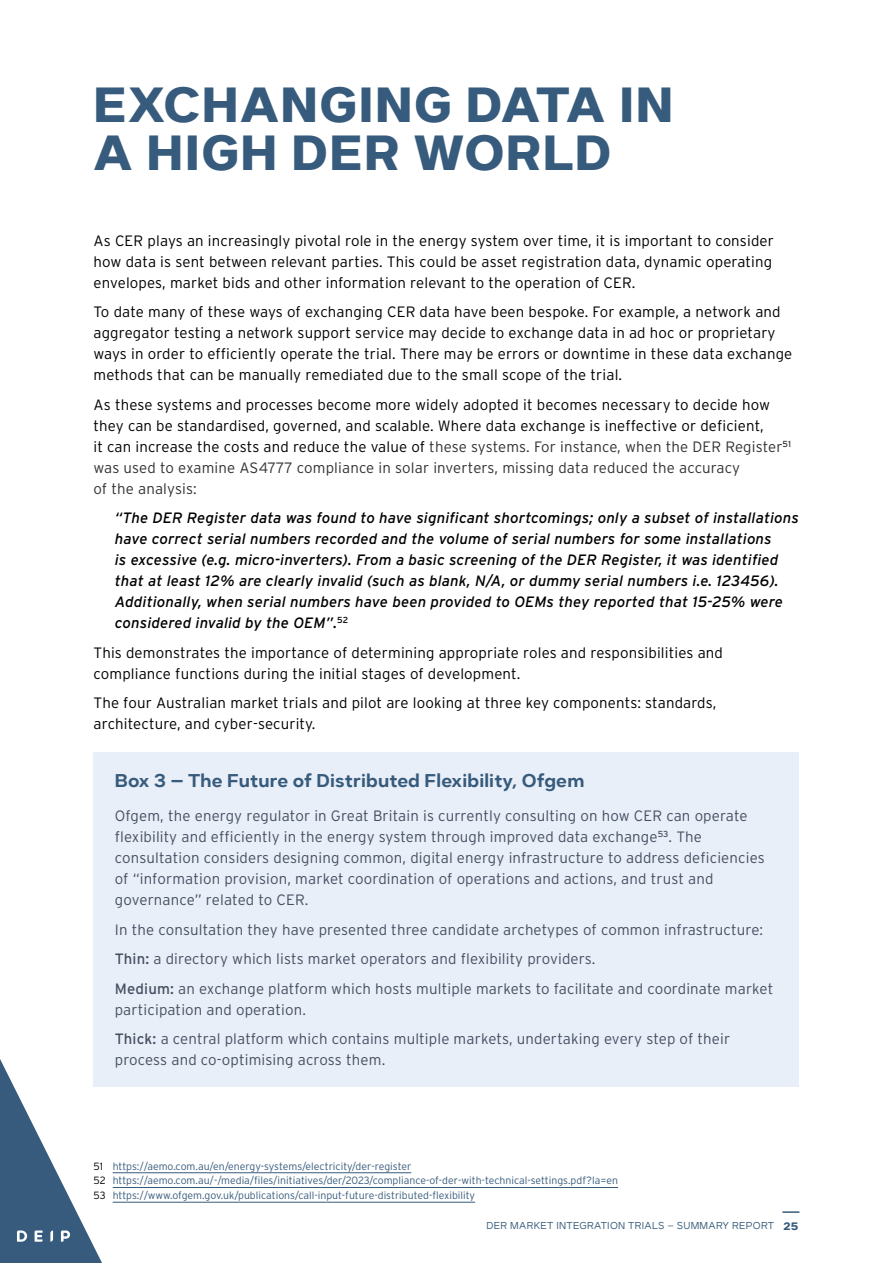
<style>
.page{position:relative;width:893px;height:1263px;background:#fff}
.page>*{position:absolute;margin:0;border:0;box-sizing:border-box;transform-origin:0 0}
.t1{font:700 48px/48px "Dexa Pro";letter-spacing:.03em;color:#375b7c}
.t2{font:600 18px "Dexa Pro";letter-spacing:.01em;color:#375b7c}
.t3{font:300 15px/21px "Interstate";letter-spacing:.01em;color:#000}
.t4{font:300 15px/21px "Interstate";letter-spacing:.01em;color:#465062}
.t5{font:italic 15px/21px "Interstate";letter-spacing:.01em;color:#000}
.t6{font:300 10.5px/14.7px "Interstate";color:#375b7c}
.t7{font:9.75px "Dexa Pro";letter-spacing:.03em;color:#375b7c}
.s1{color:#333}
.s2{font-weight:400}
.s3{color:#000}
.s4{font-weight:700;font-size:10.5px}
</style>
<div class="page">
<svg style="left:782px;top:1211px;width:17px;height:2px"></svg>
<svg style="left:0;top:1059px;width:102px;height:204px"></svg>
<div style="left:94px;top:752px;width:705px;height:334px;background:#e9eff8"></div>
<hr style="left:94px;top:1157px;width:705px;height:1px;background:#fff">
<hr style="left:113px;top:1172px;width:298px;height:1px;background:#375b7c">
<hr style="left:113px;top:1187px;width:505px;height:1px;background:#375b7c">
<hr style="left:113px;top:1202px;width:362px;height:1px;background:#375b7c">
<h1 class="t1" style="left:94px;top:80px;width:581px">EXCHANGING DATA IN<br>A HIGH DER WORLD</h1>
<p class="t3" style="left:94px;top:230px;width:682px;text-align:justify">As CER plays an increasingly pivotal role in the energy system over time, it is important to consider how data is sent between relevant parties. This could be asset registration data, dynamic operating envelopes, market bids and other information relevant to the operation of CER.</p>
<p class="t3" style="left:94px;top:301px;width:700px">To date many of these ways of exchanging CER data have been bespoke. For example, a network and aggregator testing a network support service may decide to exchange data in ad hoc or proprietary ways in order to efficiently operate the trial. There may be errors or downtime in these data exchange methods that can be manually remediated due to the small scope of the trial.</p>
<p class="t3" style="left:94px;top:394px;width:699px">As these systems and processes become more widely adopted it becomes necessary to decide how they can be standardised, governed, and scalable. Where data exchange is ineffective or deficient,<br>it can increase the costs and reduce the value of <span class="s1">these systems. For instance, when the DER Register</span><sup>51 </sup><span class="s1">was used to examine AS4777 compliance in solar inverters, missing data reduced the accuracy<br>of the analysis:</span></p>
<p class="t5" style="left:115px;top:507px;width:686px">“The DER Register data was found to have significant shortcomings; only a subset of installations have correct serial numbers recorded and the volume of serial numbers for some installations<br>is excessive (e.g. micro-inverters). From a basic screening of the DER Register, it was identified that at least 12% are clearly invalid (such as blank, N/A, or dummy serial numbers i.e. 123456).<br>Additionally, when serial numbers have been provided to OEMs they reported that 15-25% were considered invalid by the OEM”.<sup>52</sup></p>
<p class="t3" style="left:94px;top:642px;width:631px">This demonstrates the importance of determining appropriate roles and responsibilities and compliance functions during the initial stages of development.</p>
<p class="t3" style="left:94px;top:692px;width:624px">The four Australian market trials and pilot are looking at three key components: standards, architecture, and cyber-security.</p>
<p class="t2" style="left:115px;top:770px;width:471px">Box 3 – The Future of Distributed Flexibility, Ofgem</p>
<p class="t4" style="left:115px;top:805px;width:651px">Ofgem, the energy regulator in Great Britain is currently consulting on how CER can operate flexibility and efficiently in the energy system through improved data exchange<sup>53</sup>. The consultation considers designing common, digital energy infrastructure to address deficiencies of “information provision, market coordination of operations and actions, and trust and governance” related to CER.</p>
<p class="t4" style="left:115px;top:914px;width:660px;line-height:29.5px">In the consultation they have presented three candidate archetypes of common infrastructure:<br><span class="s2">Thin:</span> a directory which lists market operators and flexibility providers.<br><span class="s2">Medium:</span> an exchange platform which hosts multiple markets to facilitate and coordinate market</p>
<p class="t4" style="left:115px;top:994px;width:617px;line-height:29.5px">participation and operation.<br><span class="s2">Thick:</span> a central platform which contains multiple markets, undertaking every step of their</p>
<p class="t4" style="left:115px;top:1049px;width:272px">process and co-optimising across them.</p>
<p class="t6" style="left:94px;top:1158px;width:526px"><span class="s3">51</span> https://aemo.com.au/en/energy-systems/electricity/der-register<br><span class="s3">52</span> https://aemo.com.au/-/media/files/initiatives/der/2023/compliance-of-der-with-technical-settings.pdf?la=en<br><span class="s3">53</span> https://www.ofgem.gov.uk/publications/call-input-future-distributed-flexibility</p>
<p class="t7" style="left:487px;top:1220px;width:313px">DER MARKET INTEGRATION TRIALS – SUMMARY REPORT <span class="s4">25</span></p>
</div>
